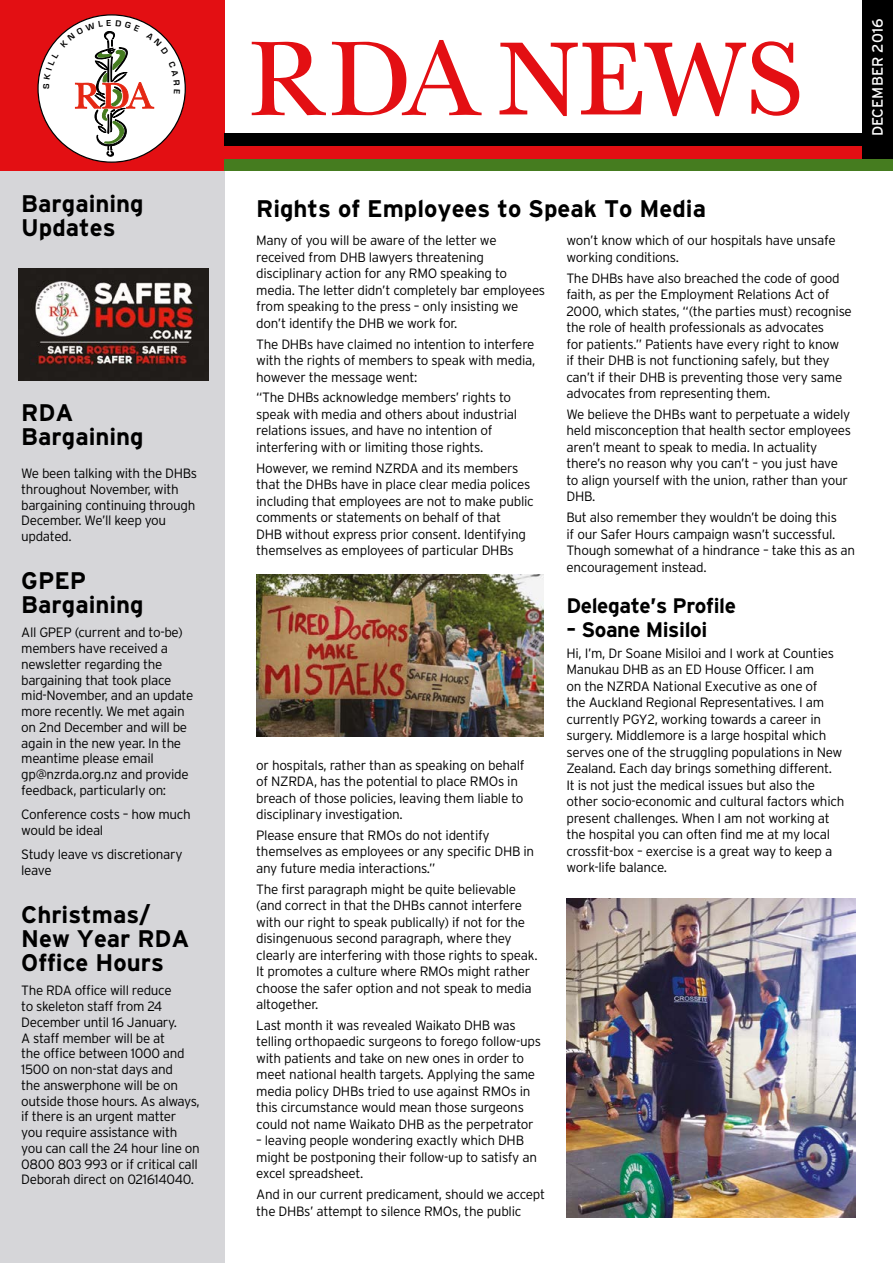
<style>
.page{position:relative;width:893px;height:1263px;background:#fff}
.page>*{position:absolute;margin:0;border:0;box-sizing:border-box;transform-origin:0 0}
.t1{font:700 24px/24px "Interstate";color:#000}
.t2{font:700 21px "Interstate";letter-spacing:-.02em;color:#000}
.t3{font:15px "Interstate";color:#fff}
.t4{font:300 13.5px/16.5px "Interstate";letter-spacing:-.02em;color:#000}
</style>
<div class="page">
<div style="left:0;top:0;width:224px;height:171px;background:#e30f13"></div>
<svg style="left:38px;top:15px;width:147px;height:147px"></svg>
<div style="left:0;top:171px;width:224px;height:1092px;background:#d6d6d9"></div>
<div style="left:224px;top:159px;width:669px;height:12px;background:#457c1f"></div>
<div style="left:224px;top:146px;width:647px;height:13px;background:#e30f13"></div>
<div style="left:224px;top:133px;width:669px;height:13px;background:#000"></div>
<svg style="left:252px;top:40px;width:230px;height:76px"></svg>
<svg style="left:499px;top:41px;width:301px;height:76px"></svg>
<div style="left:863px;top:0;width:30px;height:159px;background:#000"></div>
<img style="left:18px;top:269px;width:190px;height:111px">
<img style="left:566px;top:898px;width:289px;height:319px">
<img style="left:256px;top:575px;width:287px;height:161px">
<svg style="left:43px;top:20px;width:137px;height:136px;background:#e4c3c0"></svg>
<h1 class="t1" style="left:21px;top:192px;width:124px">Bargaining<br>Updates</h1>
<h1 class="t1" style="left:21px;top:401px;width:124px">RDA<br>Bargaining</h1>
<p class="t4" style="left:21px;top:465px;width:177px;line-height:15.8px">We been talking with the DHBs throughout November, with bargaining continuing through<br>December. We’ll keep you updated.</p>
<h1 class="t1" style="left:21px;top:568px;width:124px">GPEP<br>Bargaining</h1>
<p class="t4" style="left:21px;top:624px;width:174px;line-height:15.8px">All GPEP (current and to-be) members have received a newsletter regarding the bargaining that took place mid-November, and an update more recently. We met again on 2nd December and will be again in the new year. In the meantime please email gp@nzrda.org.nz and provide feedback, particularly on:</p>
<p class="t4" style="left:21px;top:806px;width:171px;line-height:15.8px">Conference costs – how much would be ideal</p>
<p class="t4" style="left:21px;top:846px;width:163px;line-height:15.8px">Study leave vs discretionary leave</p>
<h1 class="t1" style="left:21px;top:902px;width:170px">Christmas/<br>New Year RDA<br>Office Hours</h1>
<p class="t4" style="left:21px;top:983px;width:180px;line-height:15.8px">The RDA office will reduce<br>to skeleton staff from 24<br>December until 16 January.<br>A staff member will be at<br>the office between 1000 and<br>1500 on non-stat days and<br>the answerphone will be on outside those hours. As always, if there is an urgent matter you require assistance with you can call the 24 hour line on<br>0800 803 993 or if critical call<br>Deborah direct on 021614040.</p>
<p class="t3" style="left:869px;top:136px;width:119px;rotate:-90deg">DECEMBER 2016</p>
<h1 class="t1" style="left:256px;top:196px;width:451px">Rights of Employees to Speak To Media</h1>
<p class="t4" style="left:256px;top:232px;width:290px">Many of you will be aware of the letter we received from DHB lawyers threatening disciplinary action for any RMO speaking to media. The letter didn’t completely bar employees from speaking to the press – only insisting we don’t identify the DHB we work for.</p>
<p class="t4" style="left:256px;top:336px;width:281px;text-align:justify">The DHBs have claimed no intention to interfere with the rights of members to speak with media, however the message went:</p>
<p class="t4" style="left:256px;top:389px;width:263px">“The DHBs acknowledge members’ rights to speak with media and others about industrial relations issues, and have no intention of interfering with or limiting those rights.</p>
<p class="t4" style="left:256px;top:460px;width:279px">However, we remind NZRDA and its members that the DHBs have in place clear media polices including that employees are not to make public comments or statements on behalf of that<br>DHB without express prior consent. Identifying themselves as employees of particular DHBs</p>
<p class="t4" style="left:566px;top:232px;width:271px">won’t know which of our hospitals have unsafe working conditions.</p>
<p class="t4" style="left:566px;top:269px;width:287px">The DHBs have also breached the code of good faith, as per the Employment Relations Act of 2000, which states, “(the parties must) recognise the role of health professionals as advocates<br>for patients.” Patients have every right to know<br>if their DHB is not functioning safely, but they can’t if their DHB is preventing those very same advocates from representing them.</p>
<p class="t4" style="left:566px;top:406px;width:286px">We believe the DHBs want to perpetuate a widely held misconception that health sector employees aren’t meant to speak to media. In actuality there’s no reason why you can’t – you just have to align yourself with the union, rather than your DHB.</p>
<p class="t4" style="left:566px;top:509px;width:290px">But also remember they wouldn’t be doing this<br>if our Safer Hours campaign wasn’t successful.<br>Though somewhat of a hindrance – take this as an encouragement instead.</p>
<h2 class="t2" style="left:566px;top:594px;width:171px">Delegate’s Profile</h2>
<h2 class="t2" style="left:566px;top:618px;width:142px">– Soane Misiloi</h2>
<p class="t4" style="left:566px;top:644px;width:280px">Hi, I’m, Dr Soane Misiloi and I work at Counties Manukau DHB as an ED House Officer. I am<br>on the NZRDA National Executive as one of<br>the Auckland Regional Representatives. I am currently PGY2, working towards a career in surgery. Middlemore is a large hospital which serves one of the struggling populations in New Zealand. Each day brings something different.<br>It is not just the medical issues but also the other socio-economic and cultural factors which present challenges. When I am not working at the hospital you can often find me at my local crossfit-box – exercise is a great way to keep a work-life balance.</p>
<p class="t4" style="left:256px;top:757px;width:270px">or hospitals, rather than as speaking on behalf of NZRDA, has the potential to place RMOs in breach of those policies, leaving them liable to disciplinary investigation.</p>
<p class="t4" style="left:256px;top:827px;width:280px">Please ensure that RMOs do not identify themselves as employees or any specific DHB in any future media interactions.”</p>
<p class="t4" style="left:256px;top:880px;width:283px">The first paragraph might be quite believable (and correct in that the DHBs cannot interfere with our right to speak publically) if not for the disingenuous second paragraph, where they clearly are interfering with those rights to speak.<br>It promotes a culture where RMOs might rather choose the safer option and not speak to media altogether.</p>
<p class="t4" style="left:256px;top:1017px;width:286px">Last month it was revealed Waikato DHB was telling orthopaedic surgeons to forego follow-ups with patients and take on new ones in order to meet national health targets. Applying the same media policy DHBs tried to use against RMOs in this circumstance would mean those surgeons could not name Waikato DHB as the perpetrator</p>
<p class="t4" style="left:256px;top:1132px;width:282px">– leaving people wondering exactly which DHB might be postponing their follow-up to satisfy an excel spreadsheet.</p>
<p class="t4" style="left:256px;top:1186px;width:290px">And in our current predicament, should we accept the DHBs’ attempt to silence RMOs, the public</p>
</div>
